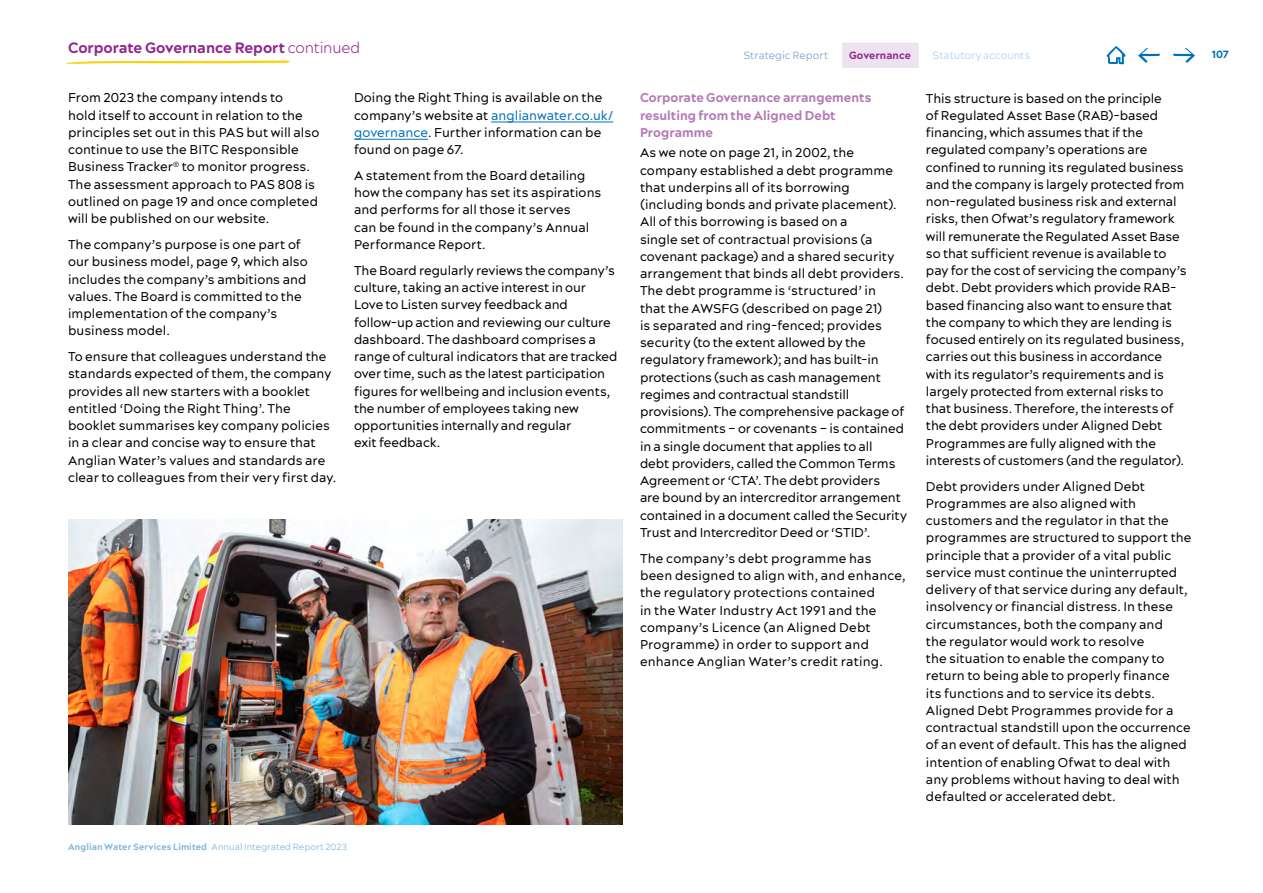
<style>
.page{position:relative;width:1263px;height:893px;background:#fff}
.page>*{position:absolute;margin:0;border:0;box-sizing:border-box;transform-origin:0 0}
.Page_Title{font:800 15px "Acherus Grotesque";letter-spacing:-.005em;color:#92278f}
.Body_Copy_New{font:12.75px/17.2px "Acherus Grotesque";color:#000}
.Subhead_Level_2__Gov{font:800 12.75px/17.2px "Acherus Grotesque";color:#b37ab5}
.t1{font:10.5px "Acherus Grotesque";letter-spacing:-.005em;color:#acd4f1}
.t2{font:10.5px "Acherus Grotesque";color:#7da7d8}
.t3{font:800 10.5px "Acherus Grotesque";letter-spacing:.005em;color:#92278f}
.t4{font:800 10.5px "Acherus Grotesque";color:#0072bc}
.t5{font:800 9px "Acherus Grotesque";letter-spacing:.01em;color:#0072bc}
.s1{font-weight:300}
.s2{color:#0072bc}
.s3{font-weight:400}
</style>
<div class="page">
<hr style="left:491px;top:122px;width:122px;height:1px;background:#0072bc">
<hr style="left:354px;top:139px;width:74px;height:1px;background:#0072bc">
<img style="left:68px;top:519px;width:555px;height:306px">
<svg style="left:66px;top:60px;width:224px;height:4px"></svg>
<div style="left:842px;top:43px;width:77px;height:25px;background:#ede3f0"></div>
<svg style="left:1173px;top:48px;width:22px;height:15px"></svg>
<svg style="left:1138px;top:48px;width:22px;height:15px"></svg>
<svg style="left:1107px;top:47px;width:18px;height:17px"></svg>
<p class="Page_Title" style="left:68px;top:38px;width:294px">Corporate Governance Report <span class="s1">continued</span></p>
<p class="Body_Copy_New" style="left:68px;top:89px;width:253px">From 2023 the company intends to<br>hold itself to account in relation to the principles set out in this PAS but will also continue to use the BITC Responsible Business Tracker<sup>®</sup> to monitor progress.<br>The assessment approach to PAS 808 is outlined on page 19 and once completed will be published on our website.</p>
<p class="Body_Copy_New" style="left:68px;top:236px;width:241px">The company’s purpose is one part of our business model, page 9, which also includes the company’s ambitions and values. The Board is committed to the implementation of the company’s business model.</p>
<p class="Body_Copy_New" style="left:68px;top:348px;width:270px">To ensure that colleagues understand the standards expected of them, the company provides all new starters with a booklet entitled ‘Doing the Right Thing’. The booklet summarises key company policies in a clear and concise way to ensure that Anglian Water’s values and standards are clear to colleagues from their very first day.</p>
<p class="Body_Copy_New" style="left:354px;top:89px;width:261px">Doing the Right Thing is available on the company’s website at <span class="s2">anglianwater.co.uk/ governance</span>. Further information can be found on page 67.</p>
<p class="Body_Copy_New" style="left:354px;top:167px;width:249px">A statement from the Board detailing how the company has set its aspirations and performs for all those it serves<br>can be found in the company’s Annual Performance Report.</p>
<p class="Body_Copy_New" style="left:354px;top:261px;width:265px">The Board regularly reviews the company’s culture, taking an active interest in our Love to Listen survey feedback and follow-up action and reviewing our culture dashboard. The dashboard comprises a range of cultural indicators that are tracked over time, such as the latest participation figures for wellbeing and inclusion events, the number of employees taking new opportunities internally and regular<br>exit feedback.</p>
<p class="t5" style="left:68px;top:841px;width:280px">Anglian Water Services Limited <span class="s3">Annual Integrated Report 2023</span></p>
<p class="t2" style="left:743px;top:49px;width:87px">Strategic Report</p>
<p class="t3" style="left:849px;top:49px;width:64px">Governance</p>
<p class="t1" style="left:932px;top:49px;width:99px">Statutory accounts</p>
<h2 class="Subhead_Level_2__Gov" style="left:640px;top:89px;width:233px">Corporate Governance arrangements resulting from the Aligned Debt<br>Programme</h2>
<p class="Body_Copy_New" style="left:640px;top:144px;width:268px">As we note on page 21, in 2002, the company established a debt programme that underpins all of its borrowing (including bonds and private placement).<br>All of this borrowing is based on a<br>single set of contractual provisions (a covenant package) and a shared security arrangement that binds all debt providers.<br>The debt programme is ‘structured’ in<br>that the AWSFG (described on page 21)<br>is separated and ring-fenced; provides security (to the extent allowed by the regulatory framework); and has built-in protections (such as cash management regimes and contractual standstill provisions). The comprehensive package of commitments – or covenants – is contained in a single document that applies to all<br>debt providers, called the Common Terms Agreement or ‘CTA’. The debt providers<br>are bound by an intercreditor arrangement contained in a document called the Security Trust and Intercreditor Deed or ‘STID’.</p>
<p class="Body_Copy_New" style="left:640px;top:549px;width:267px">The company’s debt programme has been designed to align with, and enhance, the regulatory protections contained<br>in the Water Industry Act 1991 and the company’s Licence (an Aligned Debt Programme) in order to support and enhance Anglian Water’s credit rating.</p>
<p class="Body_Copy_New" style="left:926px;top:89px;width:262px">This structure is based on the principle<br>of Regulated Asset Base (RAB)-based financing, which assumes that if the regulated company’s operations are confined to running its regulated business and the company is largely protected from non-regulated business risk and external risks, then Ofwat’s regulatory framework will remunerate the Regulated Asset Base so that sufficient revenue is available to pay for the cost of servicing the company’s debt. Debt providers which provide RAB&shy;based financing also want to ensure that the company to which they are lending is focused entirely on its regulated business, carries out this business in accordance with its regulator’s requirements and is largely protected from external risks to that business. Therefore, the interests of the debt providers under Aligned Debt Programmes are fully aligned with the interests of customers (and the regulator).</p>
<p class="Body_Copy_New" style="left:926px;top:477px;width:267px">Debt providers under Aligned Debt Programmes are also aligned with customers and the regulator in that the programmes are structured to support the principle that a provider of a vital public service must continue the uninterrupted delivery of that service during any default, insolvency or financial distress. In these circumstances, both the company and<br>the regulator would work to resolve<br>the situation to enable the company to return to being able to properly finance<br>its functions and to service its debts.<br>Aligned Debt Programmes provide for a contractual standstill upon the occurrence of an event of default. This has the aligned intention of enabling Ofwat to deal with any problems without having to deal with defaulted or accelerated debt.</p>
<p class="t4" style="left:1212px;top:48px;width:19px">107</p>
</div>
